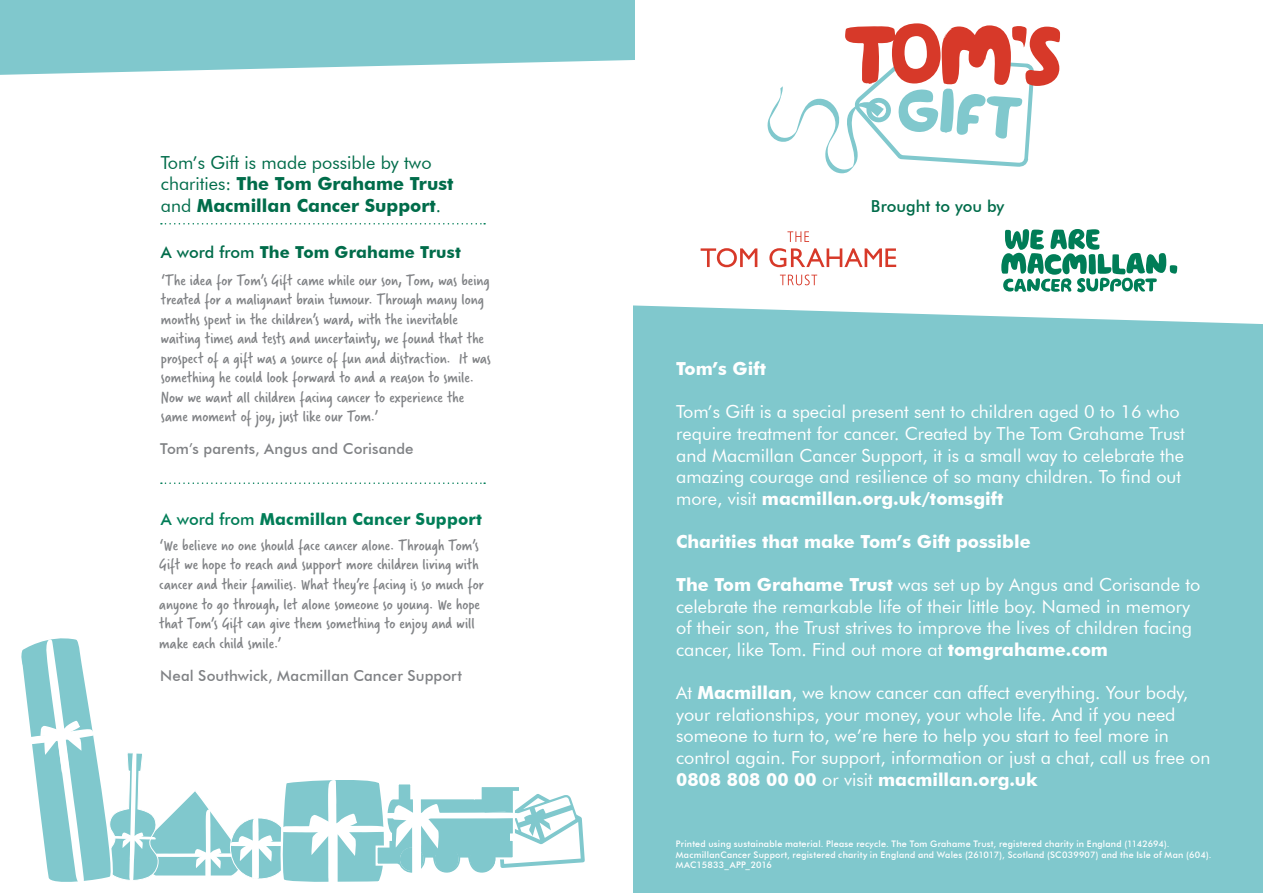
<style>
.page{position:relative;width:1263px;height:893px;background:#fff}
.page>*{position:absolute;margin:0;border:0;box-sizing:border-box;transform-origin:0 0}
.t1{font:18px/21.6px "Futura BT";color:#fff}
.t2{font:18px/21.6px "Futura BT";color:#006c4a}
.t3{font:700 18px "Futura BT";color:#fff}
.t4{font:16.5px/19.5px "Verveine";color:#808285}
.t5{font:700 16.5px "Futura BT";letter-spacing:.005em;color:#007d57}
.t6{font:700 16.5px "Futura BT";letter-spacing:.01em;color:#006c4a}
.t7{font:500 16.5px "Futura BT";letter-spacing:-.005em;color:#006c4a}
.t8{font:500 15px "Futura BT";letter-spacing:.005em;color:#808285}
.t9{font:500 9px/10.5px "Futura BT";letter-spacing:.025em;color:#fff}
.s1{font-weight:700}
.s2{font-weight:500}
</style>
<div class="page">
<div style="left:634px;top:274px;width:629px;height:619px;background:#80c8cd"></div>
<svg style="left:1001px;top:229px;width:176px;height:63px"></svg>
<svg style="left:767px;top:23px;width:293px;height:150px"></svg>
<svg style="left:701px;top:248px;width:195px;height:19px"></svg>
<svg style="left:787px;top:231px;width:22px;height:11px"></svg>
<svg style="left:780px;top:275px;width:37px;height:10px"></svg>
<svg style="left:21px;top:638px;width:564px;height:244px"></svg>
<svg style="left:0;top:0;width:634px;height:75px;background:#8ccdd2"></svg>
<svg style="left:161px;top:482px;width:324px;height:2px"></svg>
<svg style="left:161px;top:223px;width:324px;height:2px"></svg>
<p class="t2" style="left:161px;top:151px;width:294px">Tom’s Gift is made possible by two charities: <span class="s1">The Tom Grahame Trust </span>and <span class="s1">Macmillan Cancer Support</span>.</p>
<p class="t6" style="left:161px;top:242px;width:301px"><span class="s2">A word from</span> The Tom Grahame Trust</p>
<p class="t4" style="left:161px;top:270px;width:331px">‘The idea for Tom’s Gift came while our son, Tom, was being treated for a malignant brain tumour. Through many long months spent in the children’s ward, with the inevitable waiting times and tests and uncertainty, we found that the prospect of a gift was a source of fun and distraction. It was something he could look forward to and a reason to smile.<br>Now we want all children facing cancer to experience the same moment of joy, just like our Tom.’</p>
<p class="t8" style="left:160px;top:440px;width:255px">Tom’s parents, Angus and Corisande</p>
<p class="t5" style="left:161px;top:509px;width:323px"><span class="s2">A word from</span> Macmillan Cancer Support</p>
<p class="t4" style="left:159px;top:536px;width:326px">‘We believe no one should face cancer alone. Through Tom’s Gift we hope to reach and support more children living with cancer and their families. What they’re facing is so much for anyone to go through, let alone someone so young. We hope that Tom’s Gift can give them something to enjoy and will make each child smile.’</p>
<p class="t8" style="left:160px;top:667px;width:303px">Neal Southwick, Macmillan Cancer Support</p>
<p class="t7" style="left:871px;top:196px;width:135px">Brought to you by</p>
<p class="t3" style="left:676px;top:358px;width:91px">Tom’s Gift</p>
<p class="t1" style="left:676px;top:401px;width:510px">Tom’s Gift is a special present sent to children aged 0 to 16 who require treatment for cancer. Created by The Tom Grahame Trust and Macmillan Cancer Support, it is a small way to celebrate the amazing courage and resilience of so many children. To find out more, visit <span class="s1">macmillan.org.uk/tomsgift</span></p>
<p class="t3" style="left:676px;top:531px;width:356px">Charities that make Tom’s Gift possible</p>
<p class="t1" style="left:676px;top:574px;width:526px"><span class="s1">The Tom Grahame Trust</span> was set up by Angus and Corisande to celebrate the remarkable life of their little boy. Named in memory of their son, the Trust strives to improve the lives of children facing cancer, like Tom. Find out more at <span class="s1">tomgrahame.com</span></p>
<p class="t1" style="left:676px;top:682px;width:536px">At <span class="s1">Macmillan</span>, we know cancer can affect everything. Your body, your relationships, your money, your whole life. And if you need someone to turn to, we’re here to help you start to feel more in control again. For support, information or just a chat, call us free on <span class="s1">0808 808 00 00</span> or visit <span class="s1">macmillan.org.uk</span></p>
<p class="t9" style="left:676px;top:839px;width:537px">Printed using sustainable material. Please recycle. The Tom Grahame Trust, registered charity in England (1142694).<br>MacmillanCancer Support, registered charity in England and Wales (261017), Scotland (SC039907) and the Isle of Man (604).<br>MAC15833_APP_2016</p>
</div>
